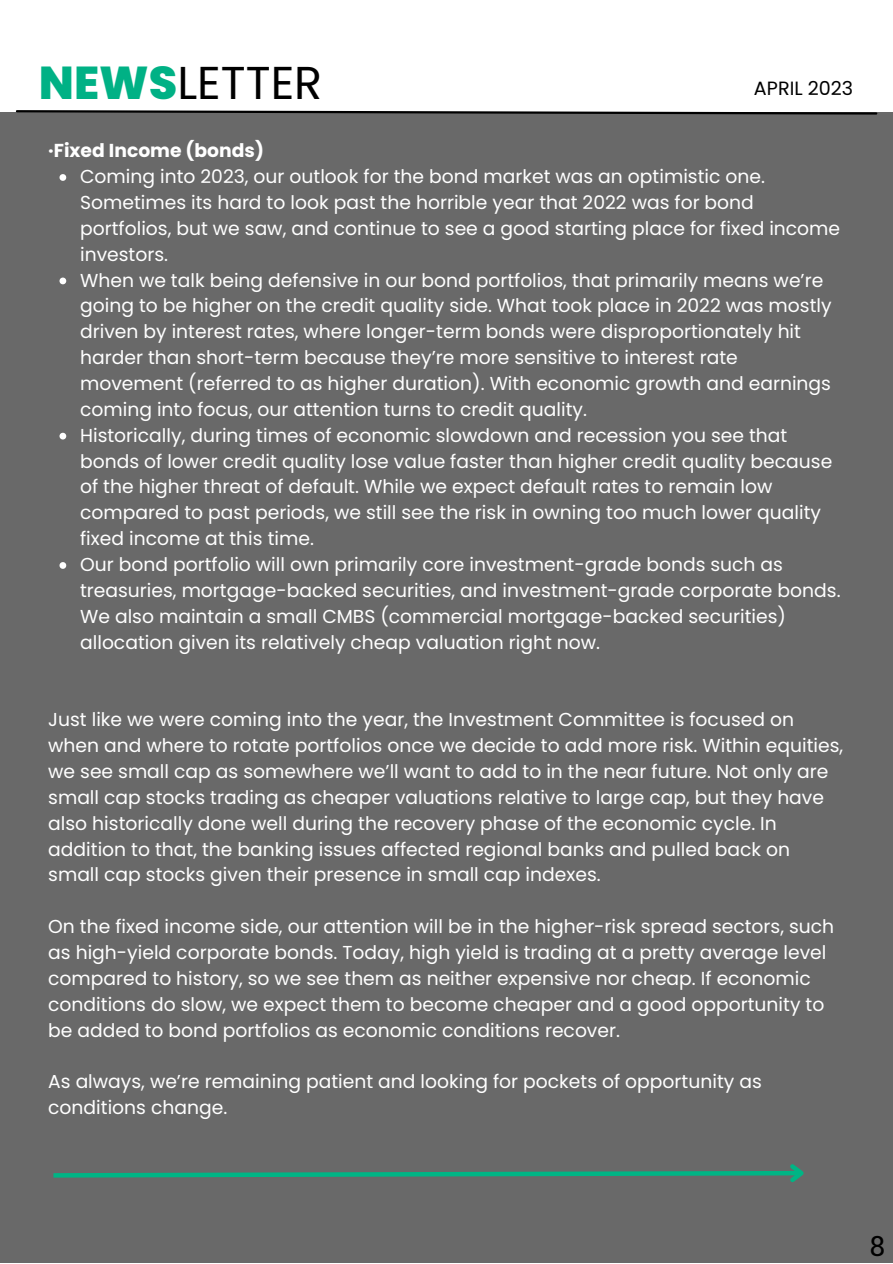
<style>
.page{position:relative;width:893px;height:1264px;background:#fff}
.page>*{position:absolute;margin:0;border:0;box-sizing:border-box;transform-origin:0 0}
.t1{font:46.05px "Poppins";color:#000}
.t2{font:27.75px "Roboto Slab";color:#000}
.t3{font:19.2px "Poppins";color:#000}
.t4{font:18.75px/25.8px "Poppins";color:#fff}
.t5{font:700 18.75px "Poppins";color:#fff}
.s1{font-weight:800;color:#00b185}
</style>
<div class="page">
<div style="left:0;top:112px;width:892px;height:1150px;background:#696969"></div>
<svg style="left:15px;top:110px;width:863px;height:5px"></svg>
<svg style="left:59px;top:174px;width:7px;height:7px"></svg>
<svg style="left:59px;top:277px;width:7px;height:7px"></svg>
<svg style="left:59px;top:433px;width:7px;height:6px"></svg>
<svg style="left:59px;top:562px;width:7px;height:7px"></svg>
<svg style="left:53px;top:1164px;width:751px;height:18px"></svg>
<h1 class="t1" style="left:39px;top:51px;width:285px"><span class="s1">NEWS</span>LETTER</h1>
<p class="t5" style="left:48px;top:137px;width:217px">·Fixed Income (bonds)</p>
<p class="t3" style="left:753px;top:75px;width:101px">APRIL 2023</p>
<p class="t4" style="left:80px;top:164px;width:762px">Coming into 2023, our outlook for the bond market was an optimistic one.<br>Sometimes its hard to look past the horrible year that 2022 was for bond portfolios, but we saw, and continue to see a good starting place for fixed income investors.<br>When we talk being defensive in our bond portfolios, that primarily means we’re going to be higher on the credit quality side. What took place in 2022 was mostly driven by interest rates, where longer-term bonds were disproportionately hit harder than short-term because they’re more sensitive to interest rate movement (referred to as higher duration). With economic growth and earnings coming into focus, our attention turns to credit quality.<br>Historically, during times of economic slowdown and recession you see that bonds of lower credit quality lose value faster than higher credit quality because of the higher threat of default. While we expect default rates to remain low compared to past periods, we still see the risk in owning too much lower quality fixed income at this time.<br>Our bond portfolio will own primarily core investment-grade bonds such as treasuries, mortgage-backed securities, and investment-grade corporate bonds.<br>We also maintain a small CMBS (commercial mortgage-backed securities) allocation given its relatively cheap valuation right now.</p>
<p class="t4" style="left:48px;top:706px;width:796px">Just like we were coming into the year, the Investment Committee is focused on when and where to rotate portfolios once we decide to add more risk. Within equities, we see small cap as somewhere we’ll want to add to in the near future. Not only are small cap stocks trading as cheaper valuations relative to large cap, but they have also historically done well during the recovery phase of the economic cycle. In addition to that, the banking issues affected regional banks and pulled back on small cap stocks given their presence in small cap indexes.</p>
<p class="t4" style="left:48px;top:913px;width:787px">On the fixed income side, our attention will be in the higher-risk spread sectors, such as high-yield corporate bonds. Today, high yield is trading at a pretty average level compared to history, so we see them as neither expensive nor cheap. If economic conditions do slow, we expect them to become cheaper and a good opportunity to be added to bond portfolios as economic conditions recover.</p>
<p class="t4" style="left:48px;top:1068px;width:715px">As always, we’re remaining patient and looking for pockets of opportunity as conditions change.</p>
<h2 class="t2" style="left:869px;top:1226px;width:17px">8</h2>
</div>
